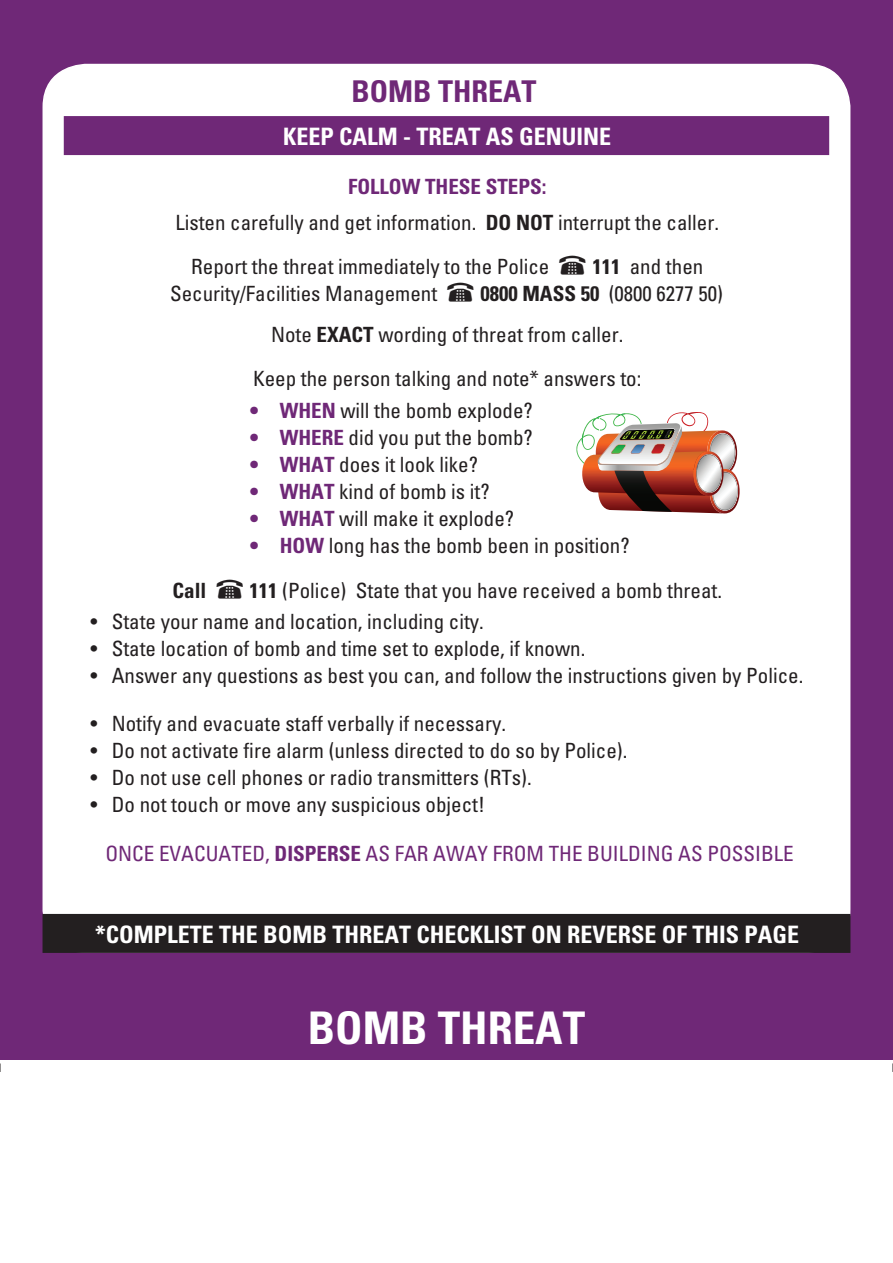
<style>
.page{position:relative;width:893px;height:1263px;background:#fff}
.page>*{position:absolute;margin:0;border:0;box-sizing:border-box;transform-origin:0 0}
.t1{font:45px "Univers Condensed Bold Macron";color:#fff}
.t2{font:30px "Univers Condensed Bold Macron";color:#6f2877}
.t3{font:24px "Univers Condensed Bold Macron";color:#fff}
.t4{font:21px/44px "Univers Condensed Macron";color:#231f20;text-align:center}
.t5{font:21px "Univers Condensed Macron";color:#6f2877}
.t6{font:21px "Univers Condensed Bold Macron";color:#6f2877}
.s1{font-family:"Univers Condensed Bold Macron"}
.s2{font-family:"Monotype Sorts";font-size:39px}
.s3{font-family:"Univers Condensed Bold Macron";color:#6f2877}
</style>
<div class="page">
<div style="left:0;top:0;width:893px;height:1059px;background:#6f2877"></div>
<div style="left:43px;top:65px;width:807px;height:887px;background:#fff;border-radius:43px"></div>
<div style="left:64px;top:116px;width:765px;height:39px;background:#6f2877;border:2px solid #6f2877"></div>
<div style="left:43px;top:915px;width:807px;height:37px;background:#231f20"></div>
<div style="left:43px;top:914px;width:807px;height:39px;border:2px solid #231f20"></div>
<svg style="left:576px;top:412px;width:164px;height:101px"></svg>
<h2 class="t2" style="left:351px;top:72px;width:186px">BOMB THREAT</h2>
<p class="t3" style="left:283px;top:122px;width:330px">KEEP CALM - TREAT AS GENUINE</p>
<p class="t6" style="left:348px;top:173px;width:200px">FOLLOW THESE STEPS:</p>
<p class="t4" style="left:175px;top:200px;width:545px">Listen carefully and get information. <span class="s1">DO NOT</span> interrupt the caller.<br>Report the threat immediately to the Police <span class="s2">%</span> <span class="s1">111</span> and then</p>
<p class="t4" style="left:170px;top:273px;width:554px;line-height:41px">Security/Facilities Management <span class="s2">%</span> <span class="s1">0800 MASS 50</span> (0800 6277 50)<br>Note <span class="s1">EXACT</span> wording of threat from caller.</p>
<p class="t4" style="left:253px;top:356px;width:390px">Keep the person talking and note* answers to:</p>
<p class="t4" style="left:250px;top:388px;width:285px"><span class="s3">• WHEN</span> will the bomb explode?</p>
<p class="t4" style="left:250px;top:415px;width:285px"><span class="s3">• WHERE</span> did you put the bomb?</p>
<p class="t4" style="left:250px;top:442px;width:230px"><span class="s3">• WHAT</span> does it look like?</p>
<p class="t4" style="left:250px;top:469px;width:241px"><span class="s3">• WHAT</span> kind of bomb is it?</p>
<p class="t4" style="left:250px;top:496px;width:266px"><span class="s3">• WHAT</span> will make it explode?</p>
<p class="t4" style="left:173px;top:522px;width:551px;line-height:45.2px;text-align:left;text-indent:77px"><span class="s3">• HOW</span> long has the bomb been in position?<br><span class="s1">Call</span> <span class="s2">%</span> <span class="s1">111</span> (Police) State that you have received a bomb threat.</p>
<p class="t4" style="left:91px;top:599px;width:395px">• State your name and location, including city.</p>
<p class="t4" style="left:91px;top:626px;width:496px">• State location of bomb and time set to explode, if known.</p>
<p class="t4" style="left:91px;top:653px;width:714px">• Answer any questions as best you can, and follow the instructions given by Police.</p>
<p class="t4" style="left:91px;top:701px;width:417px">• Notify and evacuate staff verbally if necessary.</p>
<p class="t4" style="left:91px;top:728px;width:538px">• Do not activate fire alarm (unless directed to do so by Police).</p>
<p class="t4" style="left:91px;top:755px;width:443px">• Do not use cell phones or radio transmitters (RTs).</p>
<p class="t4" style="left:91px;top:782px;width:396px">• Do not touch or move any suspicious object!</p>
<p class="t5" style="left:105px;top:840px;width:690px">ONCE EVACUATED, <span class="s1">DISPERSE</span> AS FAR AWAY FROM THE BUILDING AS POSSIBLE</p>
<p class="t3" style="left:95px;top:919px;width:706px">*COMPLETE THE BOMB THREAT CHECKLIST ON REVERSE OF THIS PAGE</p>
<h1 class="t1" style="left:308px;top:1000px;width:279px">BOMB THREAT</h1>
</div>
